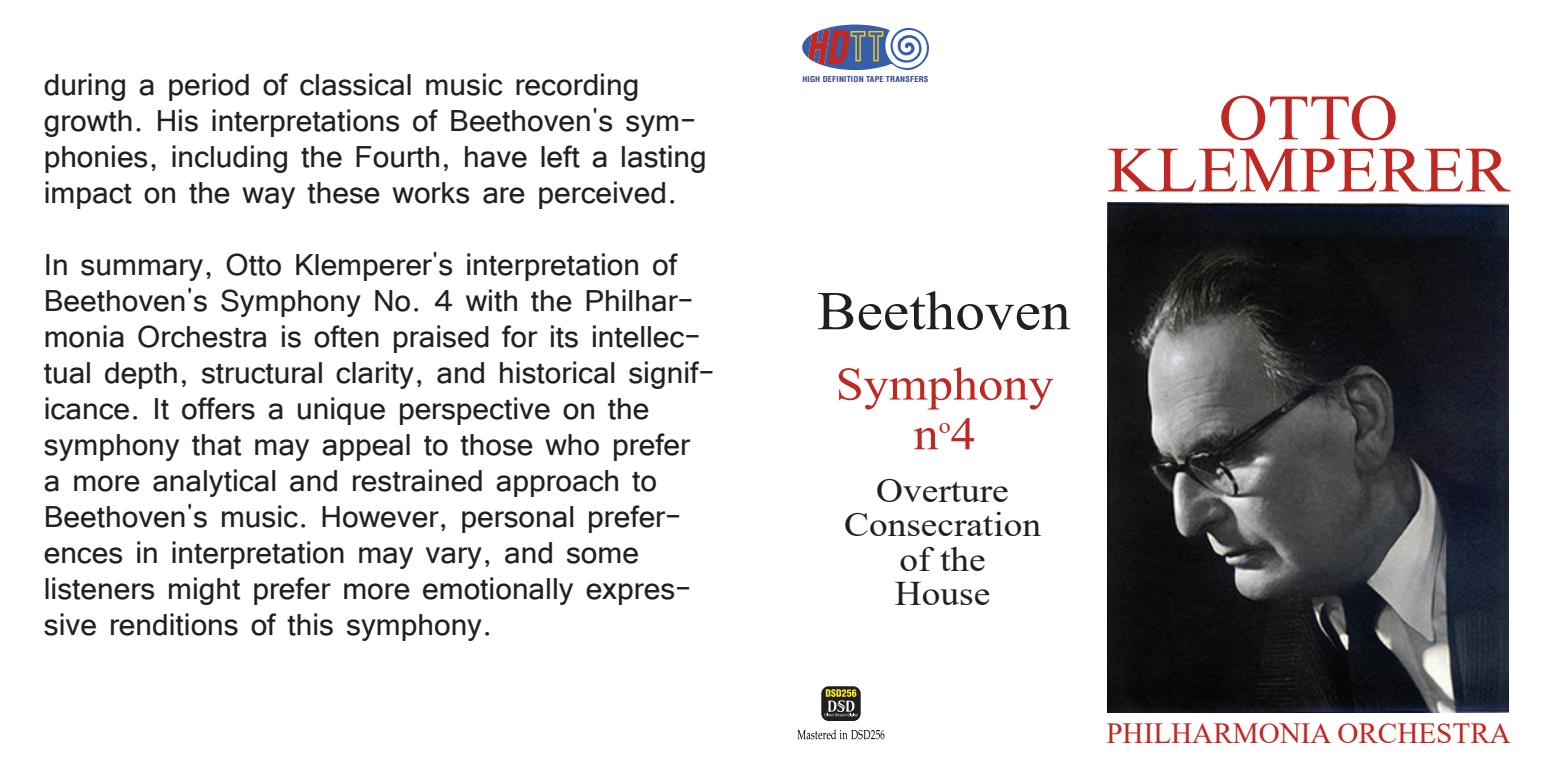
<style>
.page{position:relative;width:1557px;height:782px;background:#fff}
.page>*{position:absolute;margin:0;border:0;box-sizing:border-box;transform-origin:0 0}
.t1{font:64.58px/52.2px "Times New Roman";color:#c02923;text-align:center;scale:1.05 1}
.t2{font:54.68px "Times New Roman";color:#231f20;scale:1.08 1}
.t3{font:46.35px/49.7px "Times New Roman";color:#c02923;text-align:center;scale:1.08 1}
.t4{font:38.25px/36px "Tunga";color:#231f20}
.t5{font:34.43px/34.2px "Times New Roman";color:#231f20;text-align:center;scale:1.08 1}
.t6{font:29.25px "Times New Roman";color:#c02923}
.t7{font:700 condensed 7.88px "Helvetica";letter-spacing:.025em;color:#253f8e;scale:1.04 1}
.s1{font-size:46.12px}
</style>
<div class="page">
<svg style="left:797px;top:24px;width:712px;height:716px"></svg>
<p class="t4" style="left:44px;top:64px;width:664px">during a period of classical music recording growth. His interpretations of Beethoven's sym&shy;phonies, including the Fourth, have left a lasting impact on the way these works are perceived.</p>
<p class="t4" style="left:44px;top:244px;width:672px">In summary, Otto Klemperer's interpretation of Beethoven's Symphony No. 4 with the Philhar&shy;monia Orchestra is often praised for its intellec&shy;tual depth, structural clarity, and historical signif&shy;icance. It offers a unique perspective on the symphony that may appeal to those who prefer a more analytical and restrained approach to Beethoven's music. However, personal prefer&shy;ences in interpretation may vary, and some listeners might prefer more emotionally expres&shy;sive renditions of this symphony.</p>
<p class="t7" style="left:802px;top:74px;width:123px">HIGH DEFINITION TAPE TRANSFERS</p>
<h1 class="t1" style="left:1107px;top:89px;width:385px">OTTO<br>KLEMPERER</h1>
<h2 class="t2" style="left:817px;top:272px;width:236px">Beethoven</h2>
<p class="t3" style="left:835px;top:357px;width:203px">Symphony n<sup>o</sup><span class="s1">4</span></p>
<p class="t5" style="left:844px;top:472px;width:184px">Overture<br>Consecration of the<br>House</p>
<p class="t6" style="left:1106px;top:712px;width:406px">PHILHARMONIA ORCHESTRA</p>
</div>
